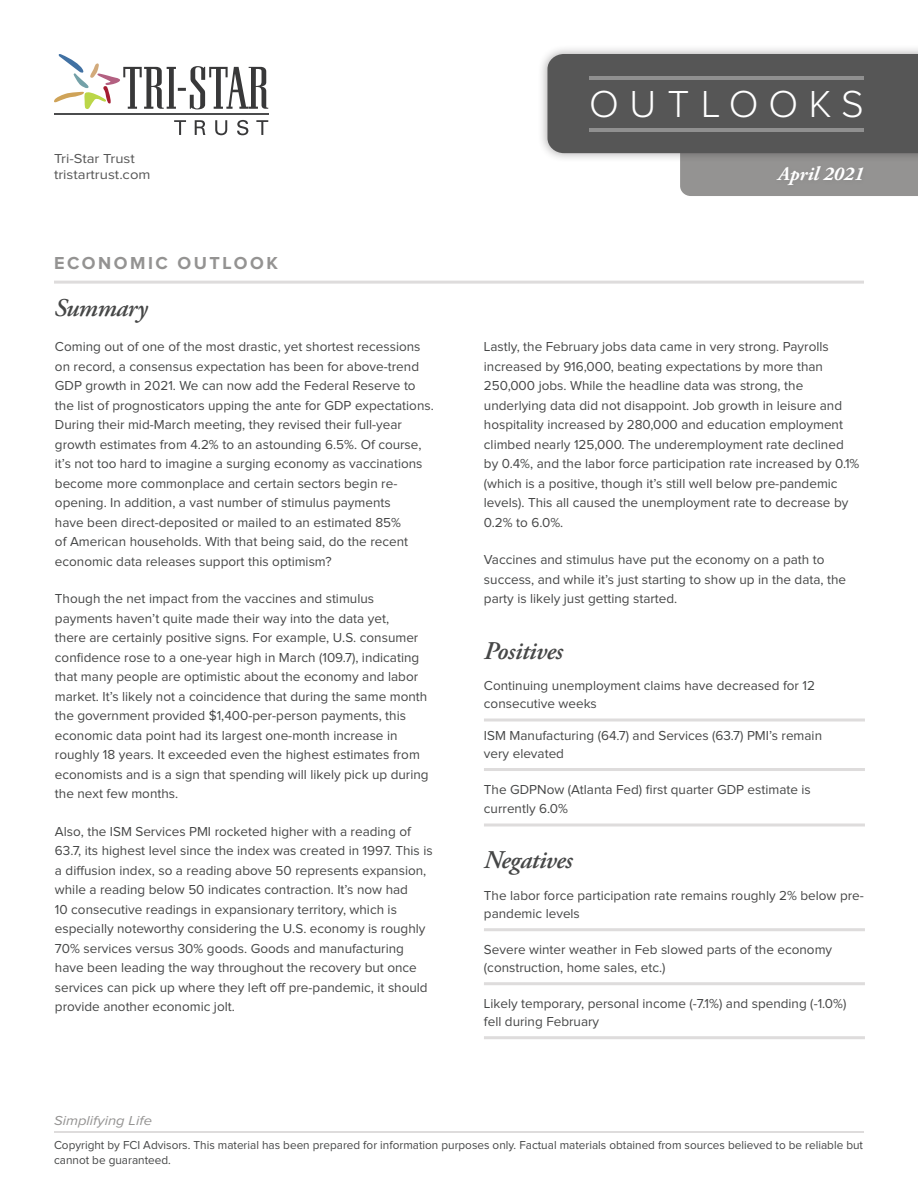
<style>
.page{position:relative;width:918px;height:1188px;background:#fff}
.page>*{position:absolute;margin:0;border:0;box-sizing:border-box;transform-origin:0 0}
.t1{font:300 39px "Proxima Nova";letter-spacing:.27em;color:#fff}
.bullets-square{font:italic 600 25.5px "Adobe Garamond Pro";letter-spacing:-.02em;color:#464747}
.palatino-main{font:italic 600 25.5px "Adobe Garamond Pro";letter-spacing:-.02em;color:#464747}
.t2{font:italic 700 19.5px "Adobe Garamond Pro";color:#fff}
.t3{font:700 18px "Proxima Nova";letter-spacing:.14em;color:#949392}
.palatino-main-2{font:13.5px/19.5px "Proxima Nova";color:#464747}
.bullets-square-2{font:13.5px/18px "Proxima Nova";color:#464747}
.t4{font:13.5px/16.2px "Proxima Nova";color:#565656;scale:1.1 1}
.t5{font:italic 13.5px "Proxima Nova";color:#949392;scale:1.1 1}
.t6{font:12px/14.4px "Proxima Nova";color:#464747}
</style>
<div class="page">
<div style="left:538px;top:44px;width:380px;height:119px;background:#231f20;opacity:.38"></div>
<svg style="left:547px;top:54px;width:371px;height:142px;background:#737373"></svg>
<hr style="left:590px;top:76px;width:274px;height:4px;background:#909090">
<hr style="left:590px;top:128px;width:274px;height:4px;background:#909090">
<div style="left:772px;top:162px;width:96px;height:29px;background:#939291"></div>
<hr style="left:484px;top:719px;width:381px;height:3px;background:#dedcdc">
<hr style="left:484px;top:768px;width:381px;height:3px;background:#dedcdc">
<hr style="left:484px;top:824px;width:381px;height:3px;background:#dedcdc">
<hr style="left:484px;top:928px;width:381px;height:3px;background:#dedcdc">
<hr style="left:484px;top:982px;width:381px;height:3px;background:#dedcdc">
<hr style="left:484px;top:1036px;width:381px;height:3px;background:#dedcdc">
<hr style="left:54px;top:281px;width:810px;height:3px;background:#dedcdc">
<hr style="left:54px;top:1131px;width:810px;height:2px;background:#dedcdc">
<svg style="left:54px;top:54px;width:214px;height:55px"></svg>
<hr style="left:54px;top:114px;width:215px;height:1px;background:#4b4c4d">
<svg style="left:174px;top:120px;width:12px;height:15px"></svg>
<svg style="left:195px;top:120px;width:10px;height:15px"></svg>
<svg style="left:215px;top:120px;width:12px;height:15px"></svg>
<svg style="left:237px;top:120px;width:11px;height:15px"></svg>
<svg style="left:256px;top:120px;width:12px;height:15px"></svg>
<p class="t4" style="left:54px;top:151px;width:89px">Tri-Star Trust tristartrust.com</p>
<p class="t3" style="left:54px;top:254px;width:225px">ECONOMIC OUTLOOK</p>
<p class="bullets-square" style="left:54px;top:293px;width:95px">Summary</p>
<p class="palatino-main-2" style="left:55px;top:338px;width:380px">Coming out of one of the most drastic, yet shortest recessions on record, a consensus expectation has been for above-trend GDP growth in 2021. We can now add the Federal Reserve to the list of prognosticators upping the ante for GDP expectations.<br>During their mid-March meeting, they revised their full-year growth estimates from 4.2% to an astounding 6.5%. Of course, it’s not too hard to imagine a surging economy as vaccinations become more commonplace and certain sectors begin re&shy;opening. In addition, a vast number of stimulus payments<br>have been direct-deposited or mailed to an estimated 85%<br>of American households. With that being said, do the recent economic data releases support this optimism?</p>
<p class="palatino-main-2" style="left:55px;top:590px;width:375px">Though the net impact from the vaccines and stimulus payments haven’t quite made their way into the data yet,<br>there are certainly positive signs. For example, U.S. consumer confidence rose to a one-year high in March (109.7), indicating that many people are optimistic about the economy and labor market. It’s likely not a coincidence that during the same month the government provided $1,400-per-person payments, this economic data point had its largest one-month increase in roughly 18 years. It exceeded even the highest estimates from economists and is a sign that spending will likely pick up during the next few months.</p>
<p class="palatino-main-2" style="left:55px;top:822px;width:379px">Also, the ISM Services PMI rocketed higher with a reading of 63.7, its highest level since the index was created in 1997. This is a diffusion index, so a reading above 50 represents expansion, while a reading below 50 indicates contraction. It’s now had<br>10 consecutive readings in expansionary territory, which is especially noteworthy considering the U.S. economy is roughly 70% services versus 30% goods. Goods and manufacturing have been leading the way throughout the recovery but once services can pick up where they left off pre-pandemic, it should provide another economic jolt.</p>
<p class="t5" style="left:54px;top:1111px;width:91px">Simplifying Life</p>
<h1 class="t1" style="left:589px;top:86px;width:276px">OUTLOOKS</h1>
<h3 class="t2" style="left:778px;top:162px;width:87px">April 2021</h3>
<p class="palatino-main-2" style="left:484px;top:338px;width:377px">Lastly, the February jobs data came in very strong. Payrolls increased by 916,000, beating expectations by more than 250,000 jobs. While the headline data was strong, the underlying data did not disappoint. Job growth in leisure and hospitality increased by 280,000 and education employment climbed nearly 125,000. The underemployment rate declined by 0.4%, and the labor force participation rate increased by 0.1% (which is a positive, though it’s still well below pre-pandemic levels). This all caused the unemployment rate to decrease by 0.2% to 6.0%.</p>
<p class="palatino-main-2" style="left:484px;top:551px;width:364px">Vaccines and stimulus have put the economy on a path to success, and while it’s just starting to show up in the data, the party is likely just getting started.</p>
<p class="palatino-main" style="left:484px;top:636px;width:80px">Positives</p>
<p class="bullets-square-2" style="left:484px;top:677px;width:333px">Continuing unemployment claims have decreased for 12 consecutive weeks</p>
<p class="bullets-square-2" style="left:484px;top:727px;width:340px">ISM Manufacturing (64.7) and Services (63.7) PMI’s remain very elevated</p>
<p class="bullets-square-2" style="left:484px;top:780px;width:328px;line-height:19.5px">The GDPNow (Atlanta Fed) first quarter GDP estimate is currently 6.0%</p>
<p class="bullets-square" style="left:484px;top:845px;width:90px">Negatives</p>
<p class="bullets-square-2" style="left:484px;top:887px;width:381px">The labor force participation rate remains roughly 2% below pre&shy;pandemic levels</p>
<p class="bullets-square-2" style="left:484px;top:941px;width:350px">Severe winter weather in Feb slowed parts of the economy (construction, home sales, etc.)</p>
<p class="bullets-square-2" style="left:484px;top:995px;width:364px">Likely temporary, personal income (-7.1%) and spending (-1.0%) fell during February</p>
<p class="t6" style="left:54px;top:1139px;width:811px">Copyright by FCI Advisors. This material has been prepared for information purposes only. Factual materials obtained from sources believed to be reliable but cannot be guaranteed.</p>
</div>
